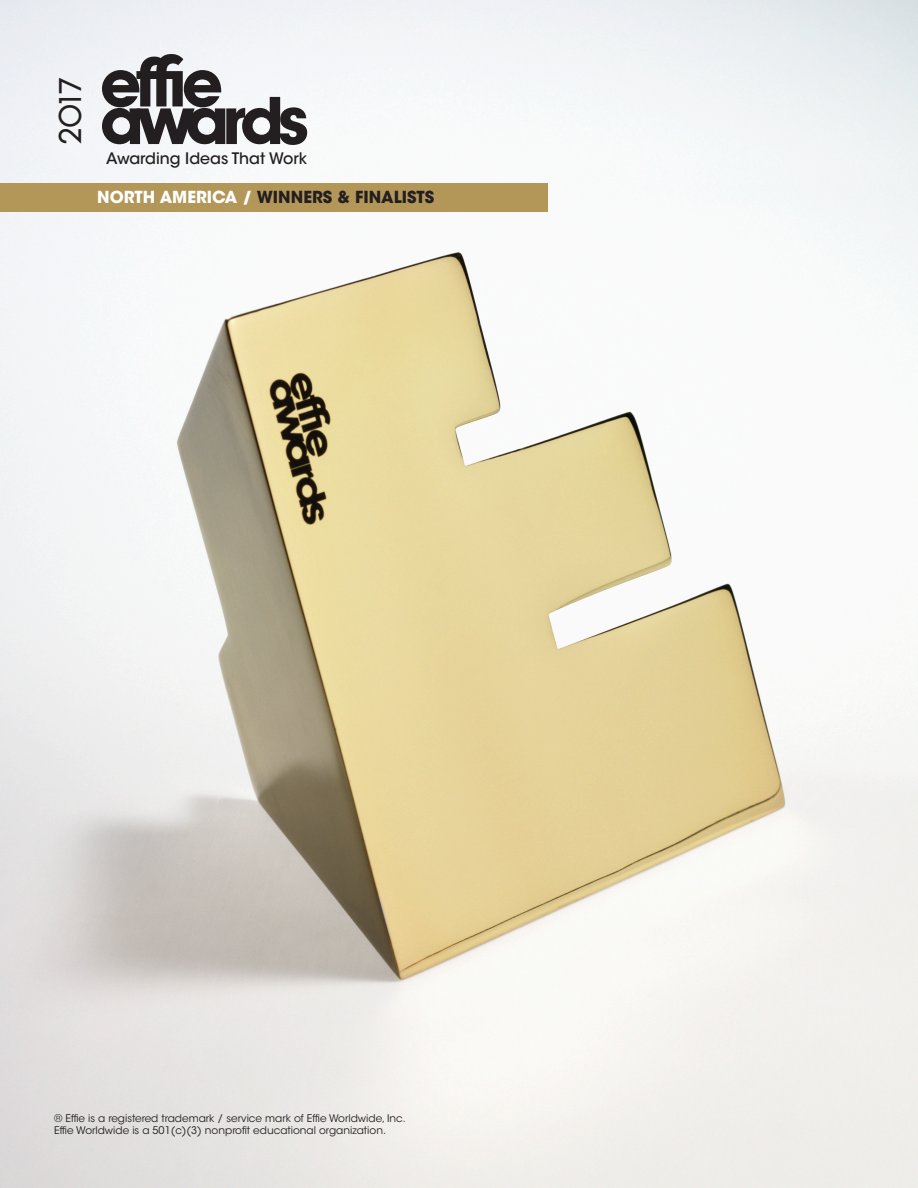
<style>
.page{position:relative;width:918px;height:1188px;background:#fff}
.page>*{position:absolute;margin:0;border:0;box-sizing:border-box;transform-origin:0 0}
.t1{font:31.65px "Chalet London Nineteen Seventy";color:#231f20}
.t2{font:700 16.5px "ITC Avant Garde Std";color:#231f20}
.t3{font:500 15.75px "ITC Avant Garde Std";color:#231f20}
.t4{font:10.5px "ITC Avant Garde Std";color:#231f20}
.s1{color:#fff}
</style>
<div class="page">
<img style="left:0;top:0;width:918px;height:1188px">
<div style="left:0;top:183px;width:547px;height:29px;background:#b39758"></div>
<svg style="left:102px;top:54px;width:205px;height:91px"></svg>
<p class="t1" style="left:51px;top:144px;width:69px;rotate:-90deg">2017</p>
<p class="t3" style="left:106px;top:149px;width:202px">Awarding Ideas That Work</p>
<p class="t2" style="left:97px;top:186px;width:339px"><span class="s1">NORTH AMERICA /</span> WINNERS &amp; FINALISTS</p>
<p class="t4" style="left:54px;top:1112px;width:353px">® Effie is a registered trademark / service mark of Effie Worldwide, Inc.</p>
<p class="t4" style="left:54px;top:1124px;width:334px">Effie Worldwide is a 501(c)(3) nonprofit educational organization.</p>
</div>
